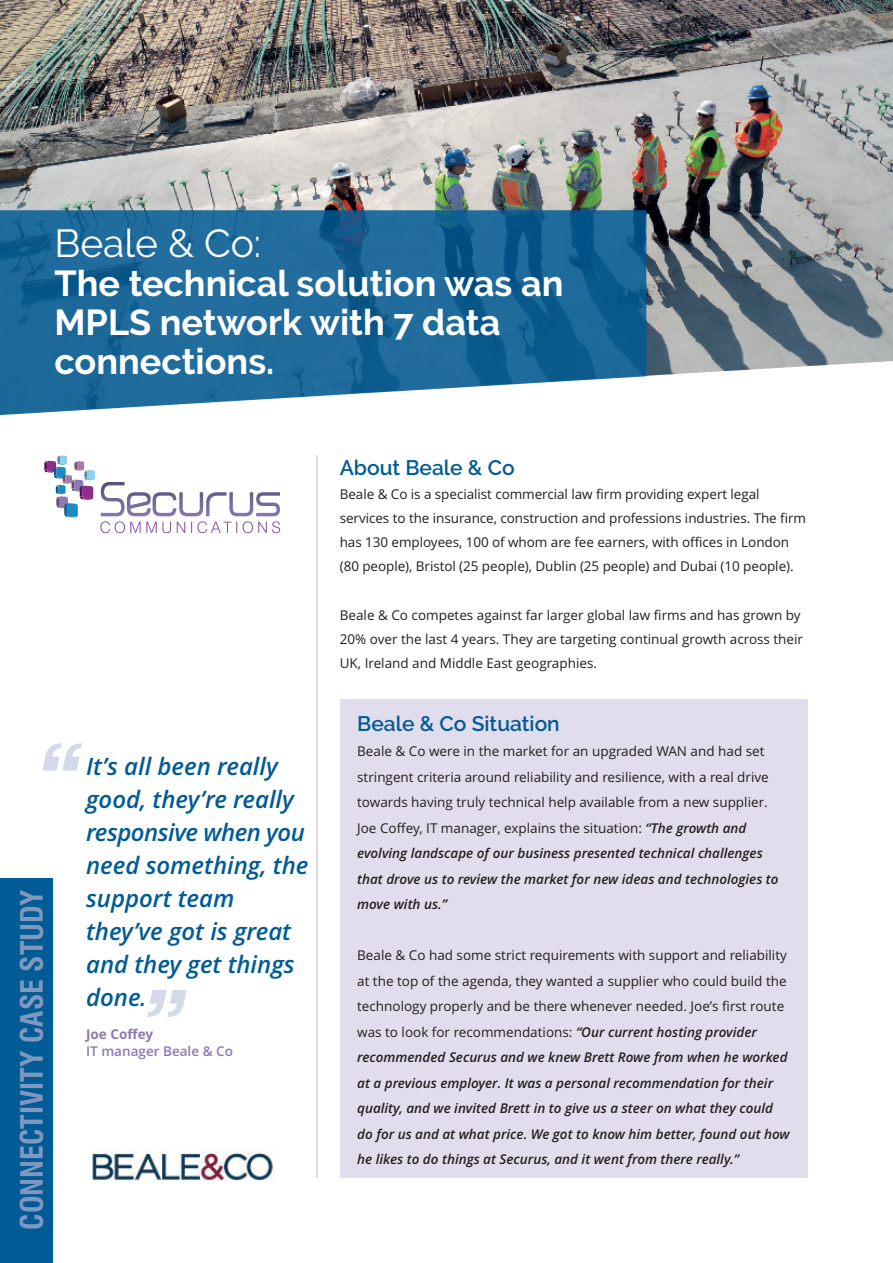
<style>
.page{position:relative;width:893px;height:1263px;background:#fff}
.page>*{position:absolute;margin:0;border:0;box-sizing:border-box;transform-origin:0 0}
.t1{font:italic 900 condensed 88.5px "Swiss 721 BT";color:#d3d9e8}
.t2{font:39px "Raleway";color:#fff}
.t3{font:700 36px/39px "Raleway";color:#fff}
.t4{font:700 condensed 30px "Swiss 721 BT";color:#8097c0}
.t5{font:italic 600 24px/33px "Open Sans";color:#015b95}
.t6{font:600 21px "Raleway";color:#015b95}
.t7{font:13.5px/25.5px "Open Sans";color:#231f20}
.t8{font:italic 600 13.5px/25.5px "Open Sans";color:#231f20}
.t9{font:600 13.5px "Open Sans";color:#8b7ab1}
.t10{font:700 13.5px "Open Sans";color:#8b7ab1}
.s1{font-family:"Swiss 721 BT";font-weight:400;font-stretch:condensed;font-size:30px}
.s2{font-weight:600;font-style:italic}
.s3{font-weight:400;font-style:normal}
</style>
<div class="page">
<img style="left:0;top:0;width:893px;height:377px">
<img style="left:101px;top:482px;width:179px;height:34px">
<img style="left:100px;top:521px;width:180px;height:12px">
<svg style="left:44px;top:455px;width:51px;height:63px"></svg>
<hr style="left:317px;top:455px;width:1px;height:723px;background:#bdb3d3">
<svg style="left:0;top:210px;width:646px;height:206px;background:#3075a1"></svg>
<div style="left:0;top:878px;width:52px;height:385px;background:#015b95"></div>
<img style="left:92px;top:1150px;width:182px;height:31px">
<div style="left:341px;top:700px;width:467px;height:478px;background:#e1ddec"></div>
<h2 class="t2" style="left:54px;top:220px;width:208px">Beale &amp; Co:</h2>
<h3 class="t3" style="left:54px;top:264px;width:510px">The technical solution was an<br>MPLS network with 7 data connections.</h3>
<h1 class="t1" style="left:36px;top:729px;width:45px">“</h1>
<h3 class="t5" style="left:86px;top:750px;width:224px">It’s all been really good, they’re really responsive when you need something, the support team they’ve got is great and they get things done<span class="s1">.</span></h3>
<p class="t10" style="left:86px;top:1027px;width:69px">Joe Coffey</p>
<p class="t9" style="left:86px;top:1043px;width:148px">IT manager Beale &amp; Co</p>
<h3 class="t4" style="left:15px;top:1230px;width:342px;rotate:-90deg">CONNECTIVITY CASE STUDY</h3>
<h1 class="t1" style="left:141px;top:974px;width:45px">”</h1>
<h3 class="t6" style="left:340px;top:455px;width:177px">About Beale &amp; Co</h3>
<p class="t7" style="left:340px;top:482px;width:468px;line-height:24.2px">Beale &amp; Co is a specialist commercial law firm providing expert legal services to the insurance, construction and professions industries. The firm has 130 employees, 100 of whom are fee earners, with offices in London (80 people), Bristol (25 people), Dublin (25 people) and Dubai (10 people).</p>
<p class="t7" style="left:340px;top:603px;width:465px;line-height:24.2px">Beale &amp; Co competes against far larger global law firms and has grown by<br>20% over the last 4 years. They are targeting continual growth across their<br>UK, Ireland and Middle East geographies.</p>
<h3 class="t6" style="left:357px;top:711px;width:204px">Beale &amp; Co Situation</h3>
<p class="t7" style="left:357px;top:739px;width:423px">Beale &amp; Co were in the market for an upgraded WAN and had set stringent criteria around reliability and resilience, with a real drive towards having truly technical help available from a new supplier.<br>Joe Coffey, IT manager, explains the situation: <span class="s2">“The growth and evolving landscape of our business presented technical challenges that drove us to review the market for new ideas and technologies to move with us.”</span></p>
<p class="t8" style="left:357px;top:943px;width:434px"><span class="s3">Beale &amp; Co had some strict requirements with support and reliability at the top of the agenda, they wanted a supplier who could build the technology properly and be there whenever needed. Joe’s first route was to look for recommendations:</span> “Our current hosting provider recommended Securus and we knew Brett Rowe from when he worked at a previous employer. It was a personal recommendation for their quality, and we invited Brett in to give us a steer on what they could do for us and at what price. We got to know him better, found out how he likes to do things at Securus, and it went from there really.”</p>
</div>
